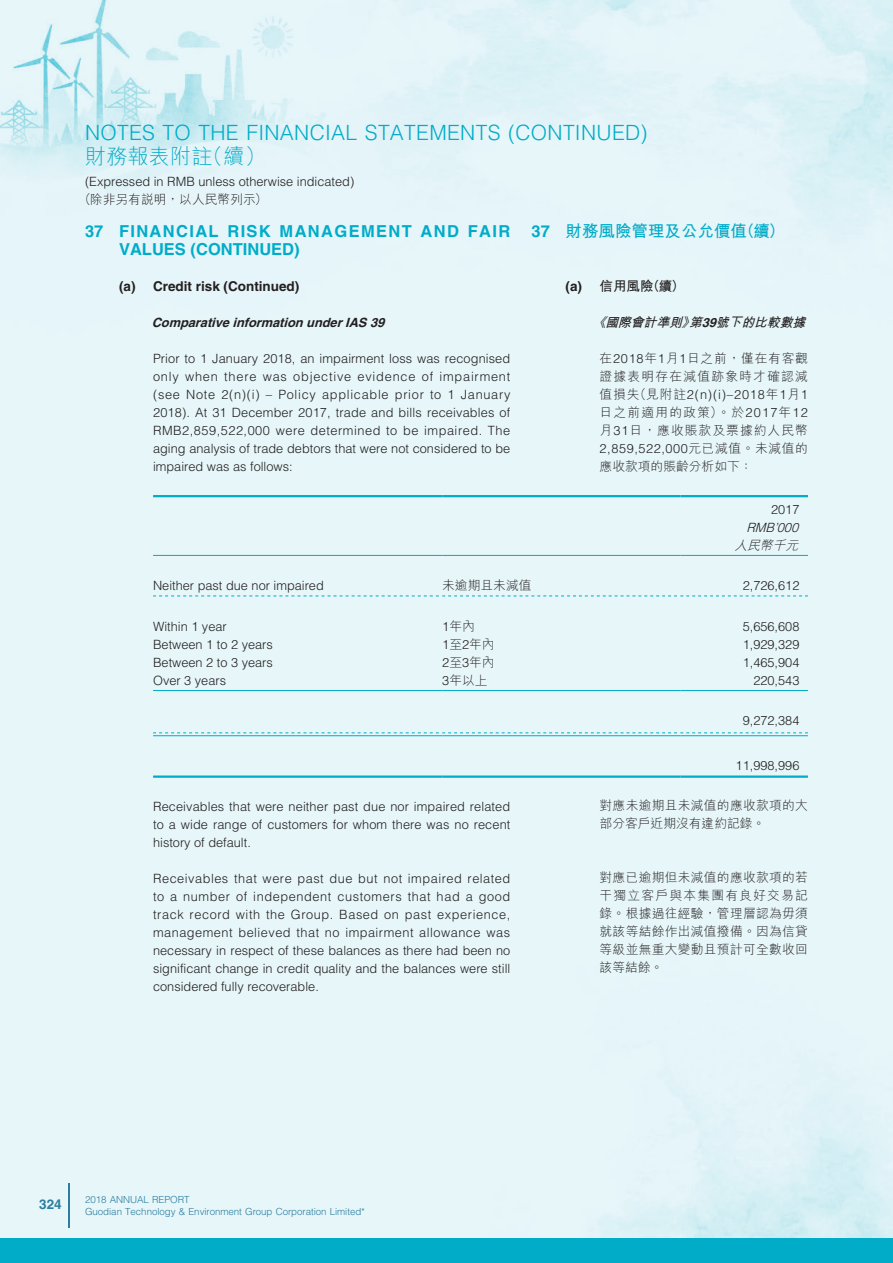
<style>
.page{position:relative;width:893px;height:1263px;background:#e6f6f9}
.page>*{position:absolute;margin:0;border:0;box-sizing:border-box;transform-origin:0 0}
.t1{font:300 21px "Helvetica LT Std";letter-spacing:.015em;color:#00acc8}
.t2{font:300 21px "M Hei HK";letter-spacing:.015em;color:#00acc8}
.t3{font:700 16.5px/18px "Helvetica LT Std";letter-spacing:.08em;color:#00acc8}
.t4{font:700 16.5px "M Hei HK";color:#00acc8}
.t5{font:700 13.5px "Helvetica LT Std";color:#231f20}
.t6{font:700 13.5px "M Hei HK";color:#231f20}
.t7{font:700 13.5px "Helvetica LT Std";color:#2d7da0}
.t8{font:300 12.75px/18px "Helvetica LT Std";color:#231f20;text-align:justify}
.t9{font:300 12.75px/18px "M Hei HK";letter-spacing:.025em;color:#231f20}
.t10{font:300 12.75px "M Hei HK";color:#231f20}
.t11{font:300 12.75px/18px "M Hei HK";letter-spacing:.08em;color:#231f20}
.t12{font:300 12.75px/18px "M Hei HK";letter-spacing:.095em;color:#231f20}
.t13{font:italic 700 12.75px "Helvetica LT Std";color:#231f20}
.t14{font:300 12.75px "Helvetica LT Std";letter-spacing:.045em;color:#231f20}
.t15{font:italic 700 12.75px "M Hei HK";color:#231f20}
.t16{font:italic 300 12.75px "Helvetica LT Std";color:#231f20}
.t17{font:italic 300 12.75px "M Hei HK";color:#231f20}
.t18{font:300 9.75px/12px "Helvetica LT Std";letter-spacing:-.005em;color:#2d7da0}
.s1{font-family:"Helvetica LT Std"}
.s2{font-family:"M Hei HK"}
</style>
<div class="page">
<div style="left:0;top:1238px;width:893px;height:25px;background:#00acc8"></div>
<hr style="left:68px;top:1183px;width:1px;height:44px;background:#2d7da0">
<hr style="left:153px;top:495px;width:289px;height:2px;background:#00acc8">
<hr style="left:442px;top:495px;width:238px;height:2px;background:#00acc8">
<hr style="left:680px;top:495px;width:128px;height:2px;background:#00acc8">
<hr style="left:153px;top:555px;width:289px;height:1px;background:#00acc8">
<hr style="left:442px;top:555px;width:238px;height:1px;background:#00acc8">
<hr style="left:680px;top:555px;width:128px;height:1px;background:#00acc8">
<svg style="left:153px;top:595px;width:655px;height:1px"></svg>
<hr style="left:153px;top:690px;width:289px;height:1px;background:#00acc8">
<hr style="left:442px;top:690px;width:238px;height:1px;background:#00acc8">
<hr style="left:680px;top:690px;width:128px;height:1px;background:#00acc8">
<hr style="left:153px;top:735px;width:289px;height:1px;background:#00acc8">
<hr style="left:442px;top:735px;width:238px;height:1px;background:#00acc8">
<svg style="left:153px;top:732px;width:655px;height:1px"></svg>
<hr style="left:680px;top:735px;width:128px;height:1px;background:#00acc8">
<hr style="left:153px;top:775px;width:289px;height:3px;background:#00acc8">
<hr style="left:442px;top:775px;width:238px;height:3px;background:#00acc8">
<hr style="left:680px;top:775px;width:128px;height:3px;background:#00acc8">
<h1 class="t1" style="left:85px;top:119px;width:564px">NOTES TO THE FINANCIAL STATEMENTS (CONTINUED)</h1>
<h1 class="t2" style="left:85px;top:145px;width:182px">財務報表附註（續）</h1>
<p class="t8" style="left:85px;top:172px;width:271px">(Expressed in RMB unless otherwise indicated)</p>
<p class="t10" style="left:79px;top:193px;width:190px">（除非另有說明，以人民幣列示）</p>
<p class="t3" style="left:119px;top:222px;width:393px;text-indent:-34px">37 FINANCIAL RISK MANAGEMENT AND FAIR<br>VALUES (CONTINUED)</p>
<p class="t5" style="left:119px;top:278px;width:182px">(a) Credit risk (Continued)</p>
<p class="t13" style="left:152px;top:315px;width:238px">Comparativeinformation underIAS 39</p>
<p class="t8" style="left:153px;top:350px;width:359px">Prior to 1 January 2018, an impairment loss was recognised only when there was objective evidence of impairment (see Note 2(n)(i) – Policy applicable prior to 1 January 2018). At 31 December 2017, trade and bills receivables of RMB2,859,522,000 were determined to be impaired. The aging analysis of trade debtors that were not considered to be impaired was as follows:</p>
<p class="t4" style="left:531px;top:219px;width:255px"><span class="s1">37</span> 財務風險管理及公允價值（續）</p>
<p class="t6" style="left:566px;top:276px;width:120px"><span class="s1">(a)</span> 信用風險（續）</p>
<p class="t15" style="left:593px;top:313px;width:218px">《國際會計準則》第<span class="s1">39</span>號下的比較數據</p>
<p class="t12" style="left:600px;top:349px;width:210px">在<span class="s1">2018</span>年<span class="s1">1</span>月<span class="s1">1</span>日之前，僅在有客觀證據表明存在減值跡象時才確認減</p>
<p class="t8" style="left:600px;top:386px;width:210px"><span class="s2">值損失（見附註</span>2(n)(i)–2018<span class="s2">年</span>1<span class="s2">月</span>1</p>
<p class="t11" style="left:600px;top:403px;width:210px">日之前適用的政策）。於<span class="s1">2017</span>年<span class="s1">12</span>月<span class="s1">31</span>日，應收賬款及票據約人民幣</p>
<p class="t14" style="left:600px;top:441px;width:210px">2,859,522,000<span class="s2">元已減值。未減值的</span></p>
<p class="t10" style="left:600px;top:460px;width:154px">應收款項的賬齡分析如下：</p>
<p class="t8" style="left:771px;top:500px;width:30px">2017</p>
<p class="t16" style="left:746px;top:519px;width:57px">RMB’000</p>
<p class="t17" style="left:734px;top:538px;width:69px">人民幣千元</p>
<p class="t8" style="left:153px;top:576px;width:172px">Neither past due nor impaired</p>
<p class="t10" style="left:442px;top:579px;width:91px">未逾期且未減值</p>
<p class="t8" style="left:743px;top:576px;width:58px">2,726,612</p>
<p class="t8" style="left:153px;top:617px;width:75px">Within 1 year</p>
<p class="t9" style="left:442px;top:617px;width:34px"><span class="s1">1</span>年內</p>
<p class="t8" style="left:743px;top:617px;width:58px">5,656,608</p>
<p class="t8" style="left:153px;top:635px;width:121px">Between 1 to 2 years</p>
<p class="t9" style="left:442px;top:635px;width:54px"><span class="s1">1</span>至<span class="s1">2</span>年內</p>
<p class="t8" style="left:743px;top:635px;width:58px">1,929,329</p>
<p class="t8" style="left:153px;top:653px;width:121px">Between 2 to 3 years</p>
<p class="t9" style="left:442px;top:653px;width:54px"><span class="s1">2</span>至<span class="s1">3</span>年內</p>
<p class="t8" style="left:743px;top:653px;width:58px">1,465,904</p>
<p class="t8" style="left:153px;top:671px;width:74px">Over 3 years</p>
<p class="t9" style="left:442px;top:671px;width:47px"><span class="s1">3</span>年以上</p>
<p class="t8" style="left:753px;top:671px;width:48px">220,543</p>
<p class="t8" style="left:743px;top:711px;width:58px">9,272,384</p>
<p class="t8" style="left:736px;top:756px;width:65px">11,998,996</p>
<p class="t8" style="left:153px;top:797px;width:359px">Receivables that were neither past due nor impaired related to a wide range of customers for whom there was no recent history of default.</p>
<p class="t8" style="left:153px;top:869px;width:359px">Receivables that were past due but not impaired related to a number of independent customers that had a good track record with the Group. Based on past experience, management believed that no impairment allowance was necessary in respect of these balances as there had been no significant change in credit quality and the balances were still considered fully recoverable.</p>
<p class="t9" style="left:600px;top:796px;width:210px">對應未逾期且未減值的應收款項的大部分客戶近期沒有違約記錄。</p>
<p class="t9" style="left:600px;top:868px;width:210px;text-align:justify">對應已逾期但未減值的應收款項的若干獨立客戶與本集團有良好交易記錄。根據過往經驗，管理層認為毋須就該等結餘作出減值撥備。因為信貸等級並無重大變動且預計可全數收回該等結餘。</p>
<p class="t7" style="left:39px;top:1196px;width:24px">324</p>
<p class="t18" style="left:85px;top:1193px;width:281px">2018 ANNUAL REPORT<br>Guodian Technology &amp; Environment Group Corporation Limited*</p>
</div>
